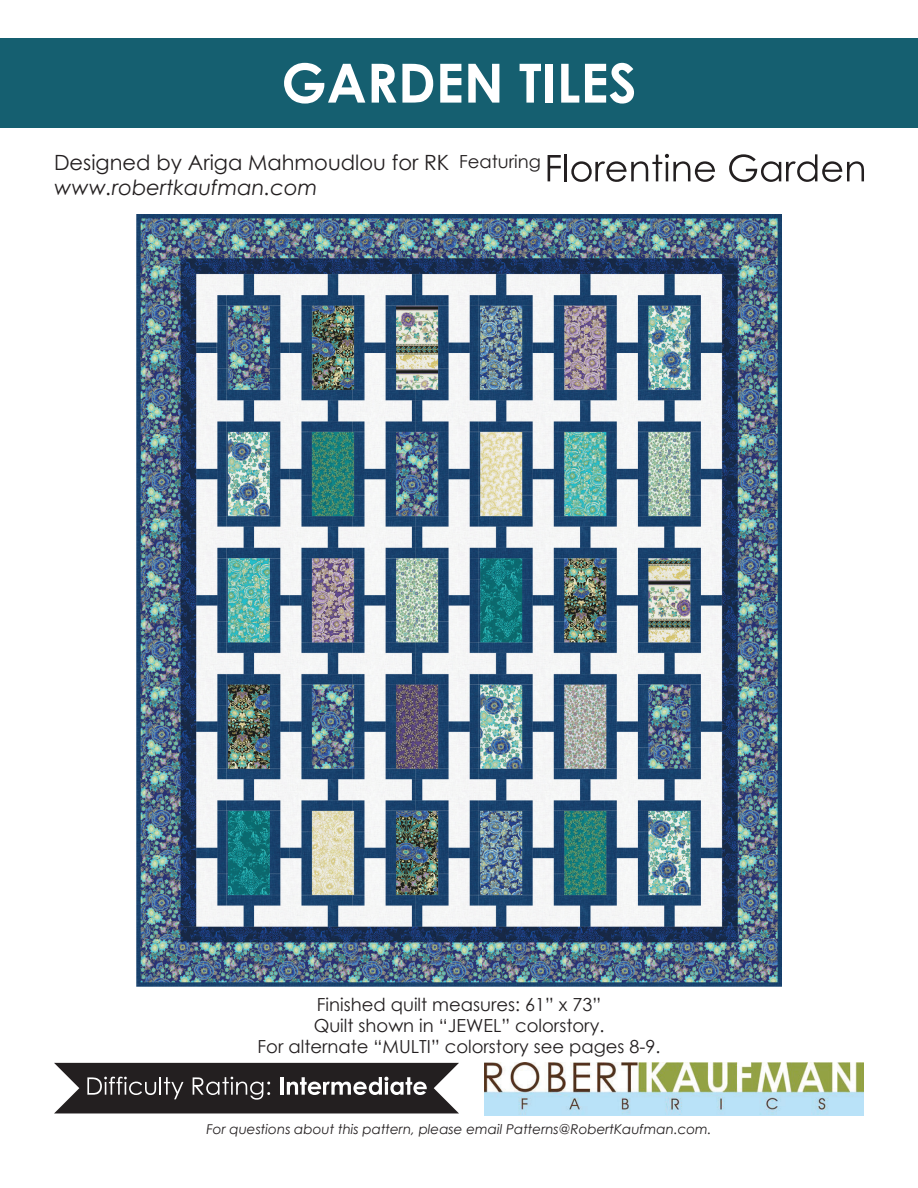
<style>
.page{position:relative;width:918px;height:1188px;background:#fff}
.page>*{position:absolute;margin:0;border:0;box-sizing:border-box;transform-origin:0 0}
.t1{font:700 67.5px "Century Gothic";color:#fff}
.t2{font:700 54px "Century Gothic";color:#fff}
.t3{font:21px "Century Gothic";color:#231f20}
.t4{font:italic 21px "Century Gothic";color:#231f20}
.t5{font:18px/21px "Century Gothic";color:#231f20;text-align:center}
.t6{font:italic 13.5px "Century Gothic";color:#231f20}
</style>
<div class="page">
<svg style="left:54px;top:1063px;width:405px;height:50px;background:#444141"></svg>
<div style="left:0;top:38px;width:918px;height:90px;background:#155f70"></div>
<img style="left:484px;top:1063px;width:379px;height:52px">
<svg style="left:571px;top:154px;width:144px;height:28px"></svg>
<svg style="left:729px;top:154px;width:135px;height:28px"></svg>
<svg style="left:548px;top:155px;width:13px;height:26px"></svg>
<hr style="left:565px;top:154px;width:2px;height:27px;background:#231f20">
<img style="left:136px;top:215px;width:646px;height:771px">
<h1 class="t1" style="left:290px;top:27px;width:334px">Just Kisses</h1>
<h2 class="t2" style="left:281px;top:42px;width:357px">GARDEN TILES</h2>
<p class="t3" style="left:54px;top:148px;width:397px">Designed by Ariga Mahmoudlou for RK</p>
<p class="t4" style="left:54px;top:173px;width:265px">www.robertkaufman.com</p>
<p class="t5" style="left:459px;top:150px;width:83px">Featuring</p>
<p class="t5" style="left:258px;top:993px;width:405px">Finished quilt measures: 61” x 73”<br>Quilt shown in “JEWEL” colorstory.<br>For alternate “MULTI” colorstory see pages 8-9.</p>
<p class="t6" style="left:206px;top:1120px;width:507px">For questions about this pattern, please email Patterns@RobertKaufman.com.</p>
</div>
